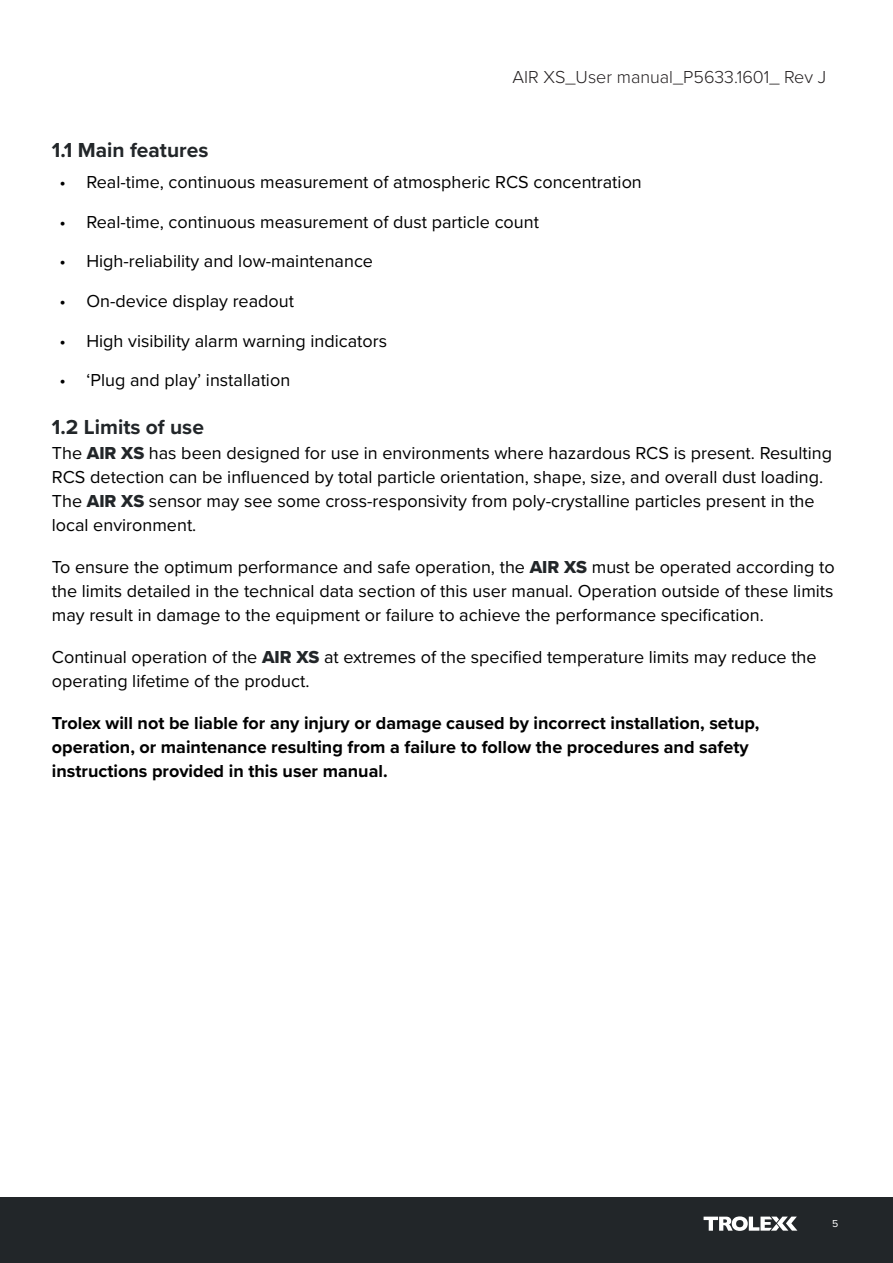
<style>
.page{position:relative;width:893px;height:1263px;background:#fff}
.page>*{position:absolute;margin:0;border:0;box-sizing:border-box;transform-origin:0 0}
.t1{font:700 21px "Proxima Nova";color:#222629}
.t2{font:18px/24px "Proxima Nova";color:#000}
.t3{font:700 18px/24px "Proxima Nova";color:#000}
.t4{font:300 18px "Proxima Nova";color:#231f20}
.t5{font:10.5px "Proxima Nova";color:#fff}
.s1{font-family:"Proxima Nova Extrabld";color:#222629}
</style>
<div class="page">
<div style="left:0;top:1197px;width:893px;height:66px;background:#222629"></div>
<svg style="left:704px;top:1216px;width:93px;height:15px"></svg>
<p class="t1" style="left:52px;top:140px;width:158px">1.1 Main features</p>
<p class="t4" style="left:512px;top:68px;width:315px">AIR XS_User manual_P5633.1601_ Rev J</p>
<p class="t2" style="left:59px;top:171px;width:584px">• Real-time, continuous measurement of atmospheric RCS concentration</p>
<p class="t2" style="left:59px;top:210px;width:481px">• Real-time, continuous measurement of dust particle count</p>
<p class="t2" style="left:59px;top:250px;width:315px">• High-reliability and low-maintenance</p>
<p class="t2" style="left:59px;top:289px;width:236px">• On-device display readout</p>
<p class="t2" style="left:59px;top:329px;width:329px">• High visibility alarm warning indicators</p>
<p class="t2" style="left:59px;top:369px;width:232px">• ‘Plug and play’ installation</p>
<p class="t1" style="left:52px;top:417px;width:154px">1.2 Limits of use</p>
<p class="t2" style="left:52px;top:441px;width:782px">The <span class="s1">AIR XS</span> has been designed for use in environments where hazardous RCS is present. Resulting RCS detection can be influenced by total particle orientation, shape, size, and overall dust loading.<br>The <span class="s1">AIR XS</span> sensor may see some cross-responsivity from poly-crystalline particles present in the local environment.</p>
<p class="t2" style="left:52px;top:555px;width:784px;text-align:justify">To ensure the optimum performance and safe operation, the <span class="s1">AIR XS</span> must be operated according to the limits detailed in the technical data section of this user manual. Operation outside of these limits may result in damage to the equipment or failure to achieve the performance specification.</p>
<p class="t2" style="left:52px;top:645px;width:766px">Continual operation of the <span class="s1">AIR XS</span> at extremes of the specified temperature limits may reduce the operating lifetime of the product.</p>
<p class="t3" style="left:52px;top:711px;width:709px">Trolex will not be liable for any injury or damage caused by incorrect installation, setup, operation, or maintenance resulting from a failure to follow the procedures and safety instructions provided in this user manual.</p>
<p class="t5" style="left:832px;top:1219px;width:8px">5</p>
</div>
